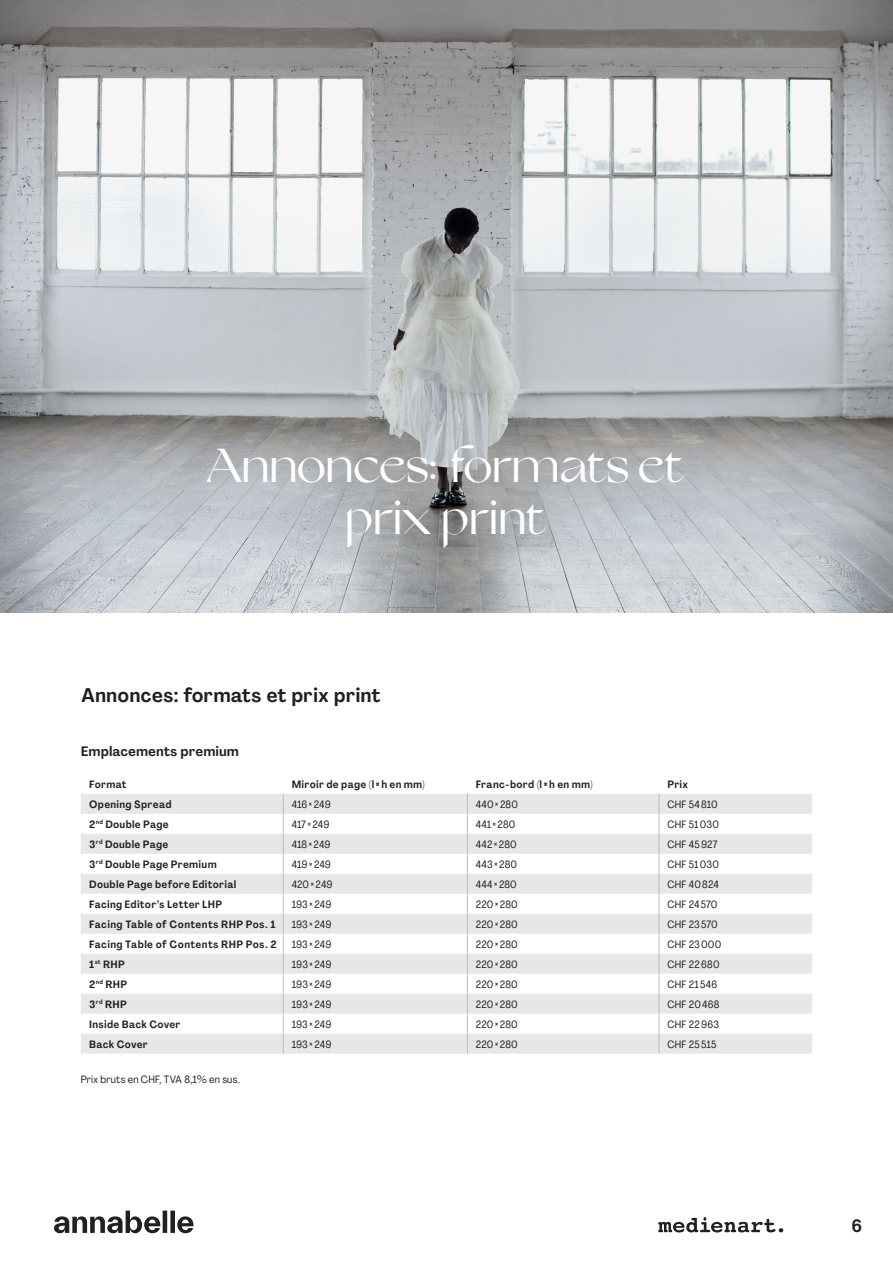
<style>
.page{position:relative;width:893px;height:1263px;background:#fff}
.page>*{position:absolute;margin:0;border:0;box-sizing:border-box;transform-origin:0 0}
.t1{font:48px/52.5px "Grand Slang";letter-spacing:-.04em;color:#fff;text-align:center}
.t2{font:700 19.5px "Agrandir Text";color:#231f20;scale:1.04 1}
.t3{font:700 18px "Akkurat Std";color:#231f20}
.t4{font:700 13.5px "Agrandir Text";color:#231f20;scale:1.04 1}
.t5{font:condensed 10.5px "Agrandir";letter-spacing:.01em;color:#231f20}
.t6{font:700 10.5px "Agrandir Text";letter-spacing:.025em;color:#231f20}
</style>
<div class="page">
<svg style="left:54px;top:1210px;width:140px;height:23px"></svg>
<svg style="left:658px;top:1217px;width:125px;height:15px"></svg>
<img style="left:0;top:0;width:893px;height:612px">
<svg style="left:81px;top:794px;width:731px;height:260px;fill:#e6e7e9"></svg>
<svg style="left:283px;top:794px;width:1px;height:260px"></svg>
<svg style="left:467px;top:794px;width:1px;height:260px"></svg>
<svg style="left:659px;top:794px;width:1px;height:260px"></svg>
<h1 class="t1" style="left:206px;top:441px;width:482px">Annonces: formats et prix print</h1>
<h2 class="t2" style="left:81px;top:683px;width:290px">Annonces: formats et prix print</h2>
<p class="t4" style="left:81px;top:743px;width:154px">Emplacements premium</p>
<p class="t6" style="left:89px;top:777px;width:39px">Format</p>
<p class="t6" style="left:292px;top:777px;width:135px">Miroir de page (l×h en mm)</p>
<p class="t6" style="left:476px;top:777px;width:118px">Franc-bord (l×h en mm)</p>
<p class="t6" style="left:667px;top:777px;width:22px">Prix</p>
<p class="t6" style="left:89px;top:797px;width:84px">Opening Spread</p>
<p class="t5" style="left:292px;top:797px;width:41px">416×249</p>
<p class="t5" style="left:476px;top:797px;width:44px">440×280</p>
<p class="t5" style="left:667px;top:797px;width:52px">CHF 54810</p>
<p class="t6" style="left:89px;top:817px;width:81px">2<sup>nd</sup> Double Page</p>
<p class="t5" style="left:292px;top:817px;width:39px">417 ×249</p>
<p class="t5" style="left:476px;top:817px;width:41px">441×280</p>
<p class="t5" style="left:667px;top:817px;width:53px">CHF 51030</p>
<p class="t6" style="left:89px;top:837px;width:81px">3<sup>rd</sup> Double Page</p>
<p class="t5" style="left:292px;top:837px;width:40px">418×249</p>
<p class="t5" style="left:476px;top:837px;width:42px">442×280</p>
<p class="t5" style="left:667px;top:837px;width:52px">CHF 45927</p>
<p class="t6" style="left:89px;top:857px;width:129px">3<sup>rd</sup> Double Page Premium</p>
<p class="t5" style="left:292px;top:857px;width:41px">419×249</p>
<p class="t5" style="left:476px;top:857px;width:43px">443×280</p>
<p class="t5" style="left:667px;top:857px;width:53px">CHF 51030</p>
<p class="t6" style="left:89px;top:877px;width:149px">Double Page before Editorial</p>
<p class="t5" style="left:292px;top:877px;width:42px">420×249</p>
<p class="t5" style="left:476px;top:877px;width:43px">444×280</p>
<p class="t5" style="left:667px;top:877px;width:53px">CHF 40824</p>
<p class="t6" style="left:89px;top:897px;width:134px">Facing Editor’s Letter LHP</p>
<p class="t5" style="left:292px;top:897px;width:41px">193×249</p>
<p class="t5" style="left:476px;top:897px;width:43px">220×280</p>
<p class="t5" style="left:667px;top:897px;width:52px">CHF 24570</p>
<p class="t6" style="left:89px;top:917px;width:188px">Facing Table of Contents RHP Pos. 1</p>
<p class="t5" style="left:292px;top:917px;width:41px">193×249</p>
<p class="t5" style="left:476px;top:917px;width:43px">220×280</p>
<p class="t5" style="left:667px;top:917px;width:52px">CHF 23570</p>
<p class="t6" style="left:89px;top:937px;width:189px">Facing Table of Contents RHP Pos. 2</p>
<p class="t5" style="left:292px;top:937px;width:41px">193×249</p>
<p class="t5" style="left:476px;top:937px;width:43px">220×280</p>
<p class="t5" style="left:667px;top:937px;width:55px">CHF 23000</p>
<p class="t6" style="left:89px;top:957px;width:37px">1<sup>st</sup> RHP</p>
<p class="t5" style="left:292px;top:957px;width:41px">193×249</p>
<p class="t5" style="left:476px;top:957px;width:43px">220×280</p>
<p class="t5" style="left:667px;top:957px;width:54px">CHF 22680</p>
<p class="t6" style="left:89px;top:977px;width:39px">2<sup>nd</sup> RHP</p>
<p class="t5" style="left:292px;top:977px;width:41px">193×249</p>
<p class="t5" style="left:476px;top:977px;width:43px">220×280</p>
<p class="t5" style="left:667px;top:977px;width:51px">CHF 21546</p>
<p class="t6" style="left:89px;top:997px;width:39px">3<sup>rd</sup> RHP</p>
<p class="t5" style="left:292px;top:997px;width:41px">193×249</p>
<p class="t5" style="left:476px;top:997px;width:43px">220×280</p>
<p class="t5" style="left:667px;top:997px;width:53px">CHF 20468</p>
<p class="t6" style="left:89px;top:1017px;width:93px">Inside Back Cover</p>
<p class="t5" style="left:292px;top:1017px;width:41px">193×249</p>
<p class="t5" style="left:476px;top:1017px;width:43px">220×280</p>
<p class="t5" style="left:667px;top:1017px;width:53px">CHF 22963</p>
<p class="t6" style="left:89px;top:1037px;width:60px">Back Cover</p>
<p class="t5" style="left:292px;top:1037px;width:41px">193×249</p>
<p class="t5" style="left:476px;top:1037px;width:43px">220×280</p>
<p class="t5" style="left:667px;top:1037px;width:50px">CHF 25515</p>
<p class="t5" style="left:81px;top:1073px;width:160px">Prix bruts en CHF, TVA 8,1% en sus.</p>
<h3 class="t3" style="left:851px;top:1214px;width:12px">6</h3>
</div>
